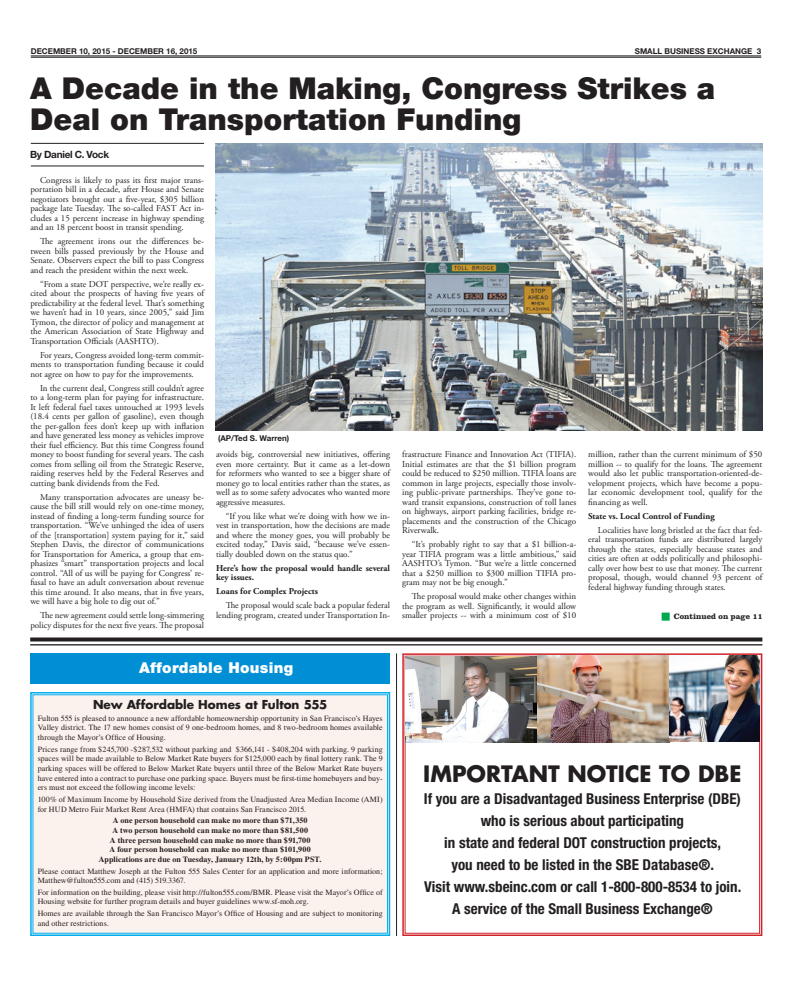
<style>
.page{position:relative;width:792px;height:1008px;background:#fff}
.page>*{position:absolute;margin:0;border:0;box-sizing:border-box;transform-origin:0 0}
.t1{font:900 30px/31px "Helvetica Neue LT";color:#231f20}
.t2{font:700 22px "Futura";color:#231f20}
.t3{font:700 condensed 15px/22px "Helvetica Neue LT Std";color:#231f20;text-align:center}
.t4{font:900 15px "Helvetica Neue LT Std";letter-spacing:.02em;color:#fff}
.t5{font:700 12px "Futura";color:#231f20}
.t6{font:700 10px "Helvetica Neue LT Std";letter-spacing:-.03em;color:#231f20}
.t7{font:9px/9.5px "Adobe Garamond Pro";color:#231f20;text-align:justify}
.t8{font:700 9px/9.5px "Adobe Garamond Pro";color:#231f20}
.t9{font:8px/9.6px "Times";letter-spacing:.01em;color:#231f20}
.t10{font:700 8px/9.6px "Times";letter-spacing:.005em;color:#231f20;text-align:center}
.t11{font:700 8px "Helvetica Neue LT Std";color:#231f20}
.t12{font:700 8px "Clarendon LT Std";color:#231f20}
</style>
<div class="page">
<hr style="left:31px;top:56px;width:730px;height:1px;background:#231f20">
<hr style="left:31px;top:57px;width:730px;height:1px;background:#231f20">
<hr style="left:396px;top:653px;width:1px;height:283px;background:#231f20">
<svg style="left:30px;top:638px;width:732px;height:4px;background:#3e3a3b"></svg>
<hr style="left:30px;top:644px;width:732px;height:2px;background:#231f20">
<hr style="left:31px;top:166px;width:173px;height:1px;background:#231f20">
<hr style="left:31px;top:143px;width:173px;height:1px;background:#231f20">
<svg style="left:402px;top:653px;width:361px;height:283px"></svg>
<img style="left:405px;top:655px;width:355px;height:87px">
<div style="left:30px;top:653px;width:360px;height:31px;background:#008fd5"></div>
<div style="left:30px;top:692px;width:361px;height:244px;background:#fbf2ed"></div>
<img style="left:216px;top:143px;width:546px;height:288px">
<p class="t11" style="left:31px;top:46px;width:13px">DECEMBER</p>
<p class="t11" style="left:79px;top:46px;width:46px">10, 2015 - DECEMBER</p>
<p class="t11" style="left:166px;top:46px;width:33px">16, 2015</p>
<p class="t11" style="left:635px;top:46px;width:7px">SMA</p>
<p class="t11" style="left:653px;top:46px;width:43px">LL BUSINESS</p>
<p class="t11" style="left:707px;top:46px;width:18px">EXCHA</p>
<p class="t11" style="left:735px;top:46px;width:28px">NGE 3</p>
<h1 class="t1" style="left:30px;top:73px;width:687px">A Decade in the Making, Congress Strikes a<br>Deal on Transportation Funding</h1>
<p class="t6" style="left:30px;top:148px;width:80px">BY DANIEL C. VOCK</p>
<p class="t7" style="left:30px;top:175px;width:175px;text-indent:10px">Congress is likely to pass its first major trans&shy;portation bill in a decade, after House and Senate negotiators brought out a five-year, $305 billion package late Tuesday. The so-called FAST Act in&shy;cludes a 15 percent increase in highway spending and an 18 percent boost in transit spending.</p>
<p class="t7" style="left:30px;top:237px;width:175px;text-indent:10px">The agreement irons out the differences be&shy;tween bills passed previously by the House and Senate. Observers expect the bill to pass Congress and reach the president within the next week.</p>
<p class="t7" style="left:30px;top:279px;width:175px;text-indent:10px">“From a state DOT perspective, we’re really ex&shy;cited about the prospects of having five years of predictability at the federal level. That’s something we haven’t had in 10 years, since 2005,” said Jim Tymon, the director of policy and management at the American Association of State Highway and Transportation Officials (AASHTO).</p>
<p class="t7" style="left:30px;top:350px;width:175px;text-indent:10px">For years, Congress avoided long-term commit&shy;ments to transportation funding because it could not agree on how to pay for the improvements.</p>
<p class="t7" style="left:30px;top:383px;width:175px;text-indent:10px">In the current deal, Congress still couldn’t agree to a long-term plan for paying for infrastructure.<br>It left federal fuel taxes untouched at 1993 levels (18.4 cents per gallon of gasoline), even though the per-gallon fees don’t keep up with inflation and have generated less money as vehicles improve their fuel efficiency. But this time Congress found money to boost funding for several years. The cash comes from selling oil from the Strategic Reserve, raiding reserves held by the Federal Reserves and cutting bank dividends from the Fed.</p>
<p class="t7" style="left:30px;top:492px;width:175px;text-indent:10px">Many transportation advocates are uneasy be&shy;cause the bill still would rely on one-time money, instead of finding a long-term funding source for transportation. “We’ve unhinged the idea of users of the [transportation] system paying for it,” said Stephen Davis, the director of communications for Transportation for America, a group that em&shy;phasizes “smart” transportation projects and local control. “All of us will be paying for Congress’ re&shy;fusal to have an adult conversation about revenue this time around. It also means, that in five years, we will have a big hole to dig out of.”</p>
<p class="t7" style="left:30px;top:611px;width:175px;text-align:right">The new agreement could settle long-simmering policy disputes for the next five years. The proposal</p>
<p class="t11" style="left:218px;top:433px;width:73px">(AP/TED S. WARREN)</p>
<p class="t7" style="left:216px;top:450px;width:176px">avoids big, controversial new initiatives, offering even more certainty. But it came as a let-down for reformers who wanted to see a bigger share of money go to local entities rather than the states, as well as to some safety advocates who wanted more aggressive measures.</p>
<p class="t7" style="left:216px;top:511px;width:176px;text-indent:10px">“If you like what we’re doing with how we in&shy;vest in transportation, how the decisions are made and where the money goes, you will probably be excited today,” Davis said, “because we’ve essen&shy;tially doubled down on the status quo.”</p>
<p class="t8" style="left:216px;top:563px;width:176px">Here’s how the proposal would handle several key issues.</p>
<p class="t8" style="left:216px;top:587px;width:103px">Loans for Complex Projects</p>
<p class="t7" style="left:216px;top:601px;width:176px;text-align:right">The proposal would scale back a popular federal lending program, created under Transportation In-</p>
<p class="t7" style="left:402px;top:450px;width:176px">frastructure Finance and Innovation Act (TIFIA).<br>Initial estimates are that the $1 billion program could be reduced to $250 million. TIFIA loans are common in large projects, especially those involv&shy;ing public-private partnerships. They’ve gone to&shy;ward transit expansions, construction of toll lanes on highways, airport parking facilities, bridge re&shy;placements and the construction of the Chicago Riverwalk.</p>
<p class="t7" style="left:402px;top:540px;width:176px;text-indent:10px">“It’s probably right to say that a $1 billion-a&shy;year TIFIA program was a little ambitious,” said AASHTO’s Tymon. “But we’re a little concerned that a $250 million to $300 million TIFIA pro&shy;gram may not be big enough.”</p>
<p class="t7" style="left:402px;top:592px;width:176px;text-indent:10px">The proposal would make other changes within the program as well. Significantly, it would allow smaller projects -- with a minimum cost of $10</p>
<p class="t7" style="left:588px;top:450px;width:176px">million, rather than the current minimum of $50 million -- to qualify for the loans. The agreement would also let public transportation-oriented-de&shy;velopment projects, which have become a popu&shy;lar economic development tool, qualify for the financing as well.</p>
<p class="t8" style="left:588px;top:511px;width:128px">State vs. Local Control of Funding</p>
<p class="t7" style="left:588px;top:526px;width:176px;text-indent:10px">Localities have long bristled at the fact that fed&shy;eral transportation funds are distributed largely through the states, especially because states and cities are often at odds politically and philosophi&shy;cally over how best to use that money. The current proposal, though, would channel 93 percent of federal highway funding through states.</p>
<p class="t12" style="left:674px;top:611px;width:90px">Continued on page 11</p>
<h3 class="t4" style="left:139px;top:659px;width:156px">Affordable Housing</h3>
<h3 class="t5" style="left:93px;top:697px;width:236px">New Affordable Homes at Fulton 555</h3>
<p class="t9" style="left:38px;top:713px;width:347px;text-align:justify">Fulton 555 is pleased to announce a new affordable homeownership opportunity in San Francisco’s Hayes Valley district. The 17 new homes consist of 9 one-bedroom homes, and 8 two-bedroom homes available through the Mayor’s Office of Housing.</p>
<p class="t9" style="left:38px;top:744px;width:347px;text-align:justify">Prices range from $245,700 -$287,532 without parking and $366,141 - $408,204 with parking. 9 parking spaces will be made available to Below Market Rate buyers for $125,000 each by final lottery rank. The 9 parking spaces will be offered to Below Market Rate buyers until three of the Below Market Rate buyers have entered into a contract to purchase one parking space. Buyers must be first-time homebuyers and buy&shy;ers must not exceed the following income levels:</p>
<p class="t9" style="left:38px;top:794px;width:346px">100% of Maximum Income by Household Size derived from the Unadjusted Area Median Income (AMI) for HUD Metro Fair Market Rent Area (HMFA) that contains San Francisco 2015.</p>
<p class="t10" style="left:99px;top:816px;width:224px">A one person household can make no more than $71,350<br>A two person household can make no more than $81,500<br>A three person household can make no more than $91,700<br>A four person household can make no more than $101,900<br>Applications are due on Tuesday, January 12th, by 5:00pm PST.</p>
<p class="t9" style="left:38px;top:866px;width:346px">Please contact Matthew Joseph at the Fulton 555 Sales Center for an application and more information;<br>Matthew@fulton555.com and (415) 519.3367.</p>
<p class="t9" style="left:38px;top:887px;width:347px">For information on the building, please visit http://fulton555.com/BMR. Please visit the Mayor’s Office of<br>Housing website for further program details and buyer guidelines www.sf-moh.org.</p>
<p class="t9" style="left:38px;top:909px;width:347px">Homes are available through the San Francisco Mayor’s Office of Housing and are subject to monitoring and other restrictions.</p>
<h2 class="t2" style="left:423px;top:759px;width:320px">IMPORTANT NOTICE TO DBE</h2>
<p class="t3" style="left:424px;top:787px;width:319px">If you are a Disadvantaged Business Enterprise (DBE) who is serious about participating<br>in state and federal DOT construction projects,<br>you need to be listed in the SBE Database®.<br>Visit www.sbeinc.com or call 1-800-800-8534 to join.<br>A service of the Small Business Exchange®</p>
</div>
